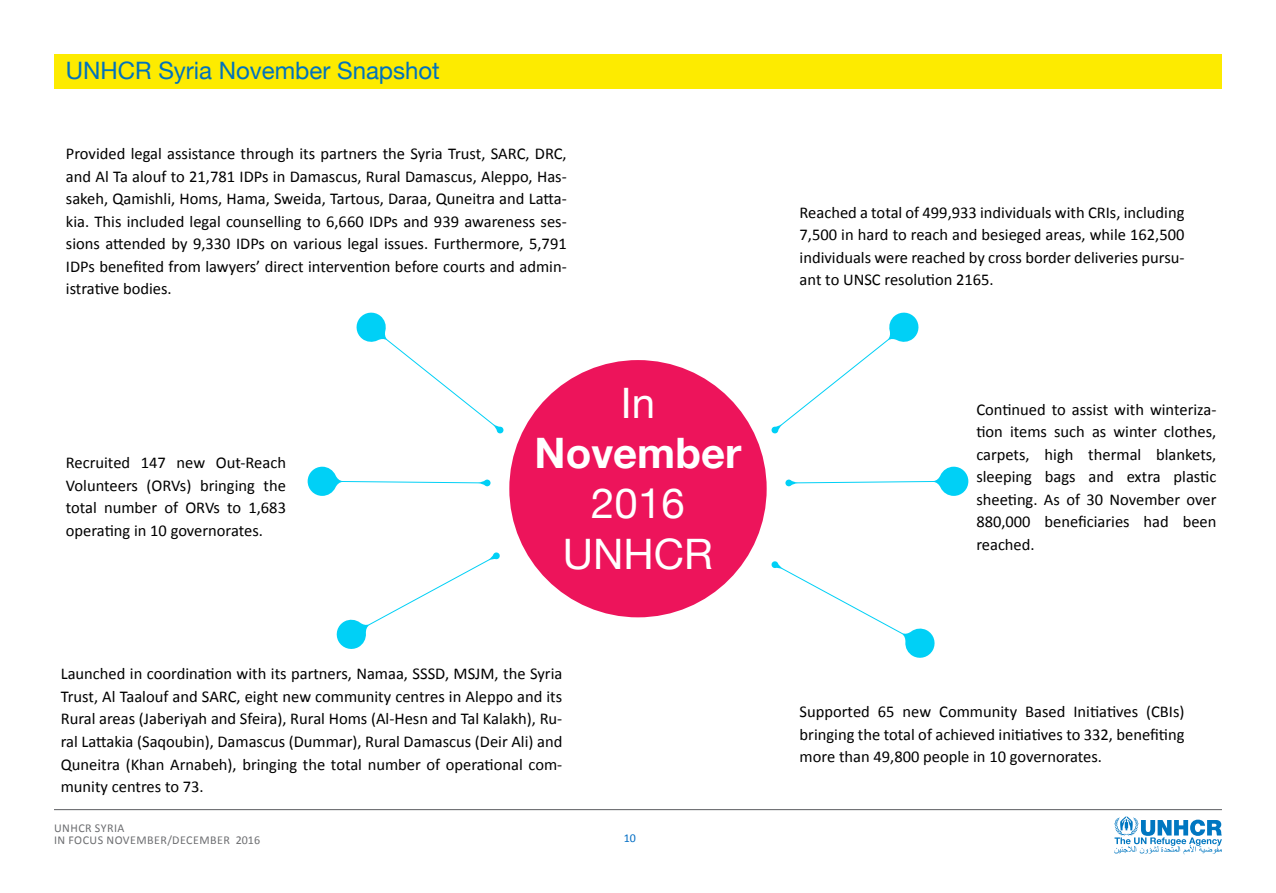
<style>
.page{position:relative;width:1276px;height:893px;background:#fff}
.page>*{position:absolute;margin:0;border:0;box-sizing:border-box;transform-origin:0 0}
.t1{font:42px/50.4px "Helvetica Neue";color:#fff;text-align:center}
.t2{font:700 42px "Helvetica Neue";color:#fff}
.t3{font:24px "Helvetica Neue";color:#0072bc}
.t4{font:16.5px/22.5px "Calibri";color:#000}
.t5{font:12px "Calibri";letter-spacing:.04em;color:#6d6e71}
.t6{font:12px "Calibri";color:#006dc4}
</style>
<div class="page">
<svg style="left:1114px;top:816px;width:108px;height:39px"></svg>
<hr style="left:54px;top:809px;width:1168px;height:1px;background:#6d6e71">
<div style="left:54px;top:54px;width:1168px;height:35px;background:#fdeb00"></div>
<div style="left:509px;top:360px;width:257px;height:257px;background:#ed145b;border-radius:50%"></div>
<svg style="left:356px;top:312px;width:148px;height:122px"></svg>
<svg style="left:771px;top:312px;width:148px;height:122px"></svg>
<svg style="left:785px;top:467px;width:183px;height:29px"></svg>
<svg style="left:307px;top:467px;width:183px;height:29px"></svg>
<svg style="left:336px;top:552px;width:164px;height:97px"></svg>
<svg style="left:771px;top:561px;width:164px;height:97px"></svg>
<h2 class="t3" style="left:66px;top:53px;width:375px">UNHCR Syria November Snapshot</h2>
<p class="t4" style="left:66px;top:142px;width:502px">Provided legal assistance through its partners the Syria Trust, SARC, DRC,</p>
<p class="t4" style="left:66px;top:165px;width:502px">and Al Ta alouf to 21,781 IDPs in Damascus, Rural Damascus, Aleppo, Has-</p>
<p class="t4" style="left:66px;top:187px;width:502px">sakeh, Qamishli, Homs, Hama, Sweida, Tartous, Daraa, Quneitra and Latta-</p>
<p class="t4" style="left:66px;top:210px;width:502px">kia. This included legal counselling to 6,660 IDPs and 939 awareness ses-</p>
<p class="t4" style="left:66px;top:232px;width:502px">sions attended by 9,330 IDPs on various legal issues. Furthermore, 5,791</p>
<p class="t4" style="left:66px;top:255px;width:502px">IDPs benefited from lawyers’ direct intervention before courts and admin-</p>
<p class="t4" style="left:66px;top:277px;width:107px">istrative bodies.</p>
<p class="t4" style="left:66px;top:452px;width:66px">Recruited</p>
<p class="t4" style="left:141px;top:452px;width:27px">147</p>
<p class="t4" style="left:177px;top:452px;width:30px">new</p>
<p class="t4" style="left:216px;top:452px;width:72px">Out-Reach</p>
<p class="t4" style="left:147px;top:474px;width:46px">(ORVs)</p>
<p class="t4" style="left:66px;top:474px;width:222px">Volunteers<br>total number of ORVs to 1,683 operating in 10 governorates.</p>
<p class="t4" style="left:200px;top:474px;width:56px">bringing</p>
<p class="t4" style="left:264px;top:474px;width:24px">the</p>
<h1 class="t1" style="left:621px;top:380px;width:36px">In</h1>
<h1 class="t2" style="left:534px;top:420px;width:208px">November</h1>
<h1 class="t1" style="left:563px;top:481px;width:152px">2016<br>UNHCR</h1>
<p class="t4" style="left:61px;top:663px;width:503px">Launched in coordination with its partners, Namaa, SSSD, MSJM, the Syria<br>Trust, Al Taalouf and SARC, eight new community centres in Aleppo and its</p>
<p class="t4" style="left:61px;top:730px;width:503px">ral Lattakia (Saqoubin ,) Damascus (Dummar ,) Rural Damascus (Deir Ali) and</p>
<p class="t4" style="left:61px;top:708px;width:503px">Rural areas (Jaberiyah and Sfeira ,) Rural Homs (Al-Hesn and Tal Kalakh ,) Ru-</p>
<p class="t4" style="left:61px;top:753px;width:503px">Quneitra (Khan Arnabeh ,) bringing the total number of operational com-</p>
<p class="t4" style="left:61px;top:775px;width:144px">munity centres to 73.</p>
<p class="t5" style="left:54px;top:820px;width:72px">UNHCR Syria</p>
<p class="t5" style="left:106px;top:832px;width:124px">November/December</p>
<p class="t5" style="left:68px;top:832px;width:22px">Focus</p>
<p class="t5" style="left:236px;top:832px;width:26px">2016</p>
<p class="t5" style="left:54px;top:832px;width:6px">In</p>
<p class="t6" style="left:623px;top:831px;width:14px">10</p>
<p class="t4" style="left:799px;top:201px;width:386px">Reached a total of 499,933 individuals with CRIs, including<br>7,500 in hard to reach and besieged areas, while 162,500</p>
<p class="t4" style="left:799px;top:268px;width:196px">ant to UNSC resolution 2165.</p>
<p class="t4" style="left:799px;top:246px;width:386px">individuals were reached by cross border deliveries pursu-</p>
<p class="t4" style="left:976px;top:398px;width:242px">Continued to assist with winteriza-</p>
<p class="t4" style="left:1156px;top:443px;width:62px">blankets,</p>
<p class="t4" style="left:976px;top:420px;width:242px">tion items such as winter clothes,</p>
<p class="t4" style="left:1044px;top:443px;width:30px">high</p>
<p class="t4" style="left:1088px;top:443px;width:55px">thermal</p>
<p class="t4" style="left:976px;top:443px;width:55px">carpets,</p>
<p class="t4" style="left:976px;top:465px;width:57px">sleeping</p>
<p class="t4" style="left:976px;top:488px;width:242px">sheeting. As of 30 November over</p>
<p class="t4" style="left:1182px;top:510px;width:35px">been</p>
<p class="t4" style="left:1044px;top:465px;width:32px">bags</p>
<p class="t4" style="left:1173px;top:465px;width:44px">plastic</p>
<p class="t4" style="left:1088px;top:465px;width:27px">and</p>
<p class="t4" style="left:1126px;top:465px;width:35px">extra</p>
<p class="t4" style="left:1044px;top:510px;width:87px">beneficiaries</p>
<p class="t4" style="left:1143px;top:510px;width:27px">had</p>
<p class="t4" style="left:976px;top:510px;width:60px">880,000 reached.</p>
<p class="t4" style="left:1146px;top:700px;width:40px">(CBIs(</p>
<p class="t4" style="left:799px;top:700px;width:386px">Supported<br>bringing the total of achieved initiatives to 332, benefiting more than 49,800 people in 10 governorates.</p>
<p class="t4" style="left:1025px;top:700px;width:42px">Based</p>
<p class="t4" style="left:939px;top:700px;width:79px">Community</p>
<p class="t4" style="left:1073px;top:700px;width:66px">Initiatives</p>
<p class="t4" style="left:878px;top:700px;width:18px">65</p>
<p class="t4" style="left:902px;top:700px;width:30px">new</p>
</div>
